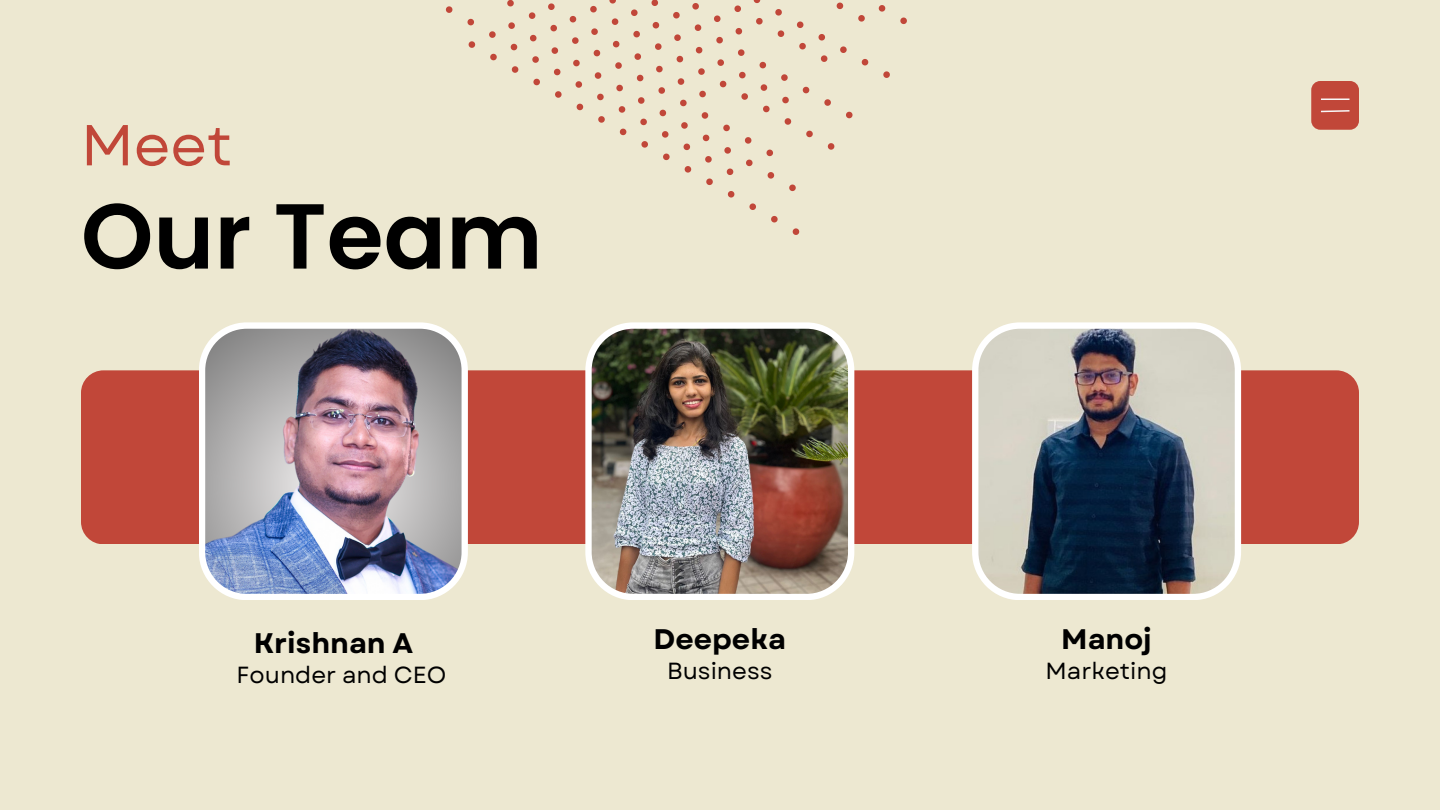
<style>
.page{position:relative;width:1440px;height:810px;background:#ede8d1}
.page>*{position:absolute;margin:0;border:0;box-sizing:border-box;transform-origin:0 0}
.t1{font:600 92.2px "Poppins";color:#000}
.t2{font:57.6px "Garet";color:#c14739}
.t3{font:700 28.3px "Garet";color:#000}
.t4{font:23.3px "Garet";color:#000}
</style>
<div class="page">
<div style="left:81px;top:370px;width:1278px;height:174px;background:#c14739;border-radius:22px"></div>
<div style="left:1311px;top:81px;width:48px;height:49px;background:#c14739;border-radius:9px"></div>
<svg style="left:1321px;top:99px;width:28px;height:1px"></svg>
<svg style="left:1321px;top:110px;width:29px;height:3px"></svg>
<svg style="left:445px;top:6px;width:8px;height:7px"></svg>
<svg style="left:467px;top:18px;width:7px;height:8px"></svg>
<svg style="left:489px;top:31px;width:7px;height:7px"></svg>
<svg style="left:510px;top:43px;width:8px;height:8px"></svg>
<svg style="left:532px;top:56px;width:7px;height:7px"></svg>
<svg style="left:554px;top:68px;width:7px;height:8px"></svg>
<svg style="left:575px;top:81px;width:8px;height:7px"></svg>
<svg style="left:597px;top:93px;width:7px;height:8px"></svg>
<svg style="left:618px;top:106px;width:8px;height:7px"></svg>
<svg style="left:640px;top:118px;width:7px;height:8px"></svg>
<svg style="left:662px;top:131px;width:7px;height:7px"></svg>
<svg style="left:683px;top:143px;width:8px;height:8px"></svg>
<svg style="left:705px;top:156px;width:7px;height:7px"></svg>
<svg style="left:726px;top:168px;width:8px;height:7px"></svg>
<svg style="left:468px;top:41px;width:8px;height:7px"></svg>
<svg style="left:490px;top:53px;width:7px;height:8px"></svg>
<svg style="left:511px;top:66px;width:8px;height:7px"></svg>
<svg style="left:533px;top:78px;width:7px;height:8px"></svg>
<svg style="left:555px;top:91px;width:7px;height:7px"></svg>
<svg style="left:576px;top:103px;width:8px;height:8px"></svg>
<svg style="left:598px;top:116px;width:7px;height:7px"></svg>
<svg style="left:619px;top:128px;width:8px;height:8px"></svg>
<svg style="left:641px;top:141px;width:7px;height:7px"></svg>
<svg style="left:663px;top:153px;width:7px;height:8px"></svg>
<svg style="left:684px;top:166px;width:8px;height:7px"></svg>
<svg style="left:706px;top:178px;width:7px;height:7px"></svg>
<svg style="left:727px;top:191px;width:8px;height:7px"></svg>
<svg style="left:749px;top:203px;width:7px;height:7px"></svg>
<svg style="left:771px;top:216px;width:7px;height:7px"></svg>
<svg style="left:792px;top:228px;width:8px;height:7px"></svg>
<svg style="left:507px;top:0;width:7px;height:7px"></svg>
<svg style="left:528px;top:12px;width:8px;height:7px"></svg>
<svg style="left:550px;top:24px;width:7px;height:8px"></svg>
<svg style="left:572px;top:37px;width:7px;height:7px"></svg>
<svg style="left:593px;top:49px;width:8px;height:8px"></svg>
<svg style="left:615px;top:62px;width:7px;height:7px"></svg>
<svg style="left:636px;top:74px;width:8px;height:8px"></svg>
<svg style="left:658px;top:87px;width:7px;height:7px"></svg>
<svg style="left:680px;top:99px;width:7px;height:8px"></svg>
<svg style="left:701px;top:112px;width:8px;height:7px"></svg>
<svg style="left:723px;top:124px;width:7px;height:8px"></svg>
<svg style="left:744px;top:137px;width:8px;height:7px"></svg>
<svg style="left:766px;top:149px;width:7px;height:8px"></svg>
<svg style="left:508px;top:22px;width:7px;height:7px"></svg>
<svg style="left:530px;top:34px;width:7px;height:8px"></svg>
<svg style="left:551px;top:47px;width:8px;height:7px"></svg>
<svg style="left:573px;top:59px;width:7px;height:8px"></svg>
<svg style="left:594px;top:72px;width:8px;height:7px"></svg>
<svg style="left:616px;top:84px;width:7px;height:8px"></svg>
<svg style="left:638px;top:97px;width:7px;height:7px"></svg>
<svg style="left:659px;top:109px;width:8px;height:8px"></svg>
<svg style="left:681px;top:122px;width:7px;height:7px"></svg>
<svg style="left:702px;top:134px;width:8px;height:8px"></svg>
<svg style="left:724px;top:147px;width:7px;height:7px"></svg>
<svg style="left:746px;top:159px;width:7px;height:8px"></svg>
<svg style="left:767px;top:172px;width:8px;height:7px"></svg>
<svg style="left:789px;top:184px;width:7px;height:8px"></svg>
<svg style="left:590px;top:5px;width:7px;height:8px"></svg>
<svg style="left:611px;top:18px;width:8px;height:7px"></svg>
<svg style="left:633px;top:30px;width:7px;height:8px"></svg>
<svg style="left:655px;top:43px;width:7px;height:7px"></svg>
<svg style="left:676px;top:55px;width:8px;height:8px"></svg>
<svg style="left:698px;top:68px;width:7px;height:7px"></svg>
<svg style="left:719px;top:80px;width:8px;height:8px"></svg>
<svg style="left:741px;top:93px;width:7px;height:7px"></svg>
<svg style="left:763px;top:105px;width:7px;height:8px"></svg>
<svg style="left:784px;top:118px;width:8px;height:7px"></svg>
<svg style="left:806px;top:130px;width:7px;height:8px"></svg>
<svg style="left:827px;top:143px;width:8px;height:7px"></svg>
<svg style="left:548px;top:3px;width:7px;height:7px"></svg>
<svg style="left:569px;top:16px;width:8px;height:7px"></svg>
<svg style="left:591px;top:28px;width:7px;height:7px"></svg>
<svg style="left:612px;top:40px;width:8px;height:8px"></svg>
<svg style="left:634px;top:53px;width:7px;height:7px"></svg>
<svg style="left:656px;top:65px;width:7px;height:8px"></svg>
<svg style="left:677px;top:78px;width:8px;height:7px"></svg>
<svg style="left:699px;top:90px;width:7px;height:8px"></svg>
<svg style="left:651px;top:0;width:7px;height:6px"></svg>
<svg style="left:673px;top:12px;width:7px;height:7px"></svg>
<svg style="left:694px;top:24px;width:8px;height:7px"></svg>
<svg style="left:716px;top:36px;width:7px;height:8px"></svg>
<svg style="left:738px;top:49px;width:7px;height:7px"></svg>
<svg style="left:759px;top:61px;width:8px;height:8px"></svg>
<svg style="left:781px;top:74px;width:7px;height:7px"></svg>
<svg style="left:802px;top:86px;width:8px;height:8px"></svg>
<svg style="left:824px;top:99px;width:7px;height:7px"></svg>
<svg style="left:846px;top:111px;width:7px;height:8px"></svg>
<svg style="left:609px;top:0;width:7px;height:4px"></svg>
<svg style="left:631px;top:9px;width:7px;height:7px"></svg>
<svg style="left:652px;top:22px;width:8px;height:7px"></svg>
<svg style="left:674px;top:34px;width:7px;height:7px"></svg>
<svg style="left:695px;top:46px;width:8px;height:8px"></svg>
<svg style="left:717px;top:59px;width:7px;height:7px"></svg>
<svg style="left:739px;top:71px;width:7px;height:8px"></svg>
<svg style="left:760px;top:84px;width:8px;height:7px"></svg>
<svg style="left:782px;top:96px;width:7px;height:8px"></svg>
<svg style="left:734px;top:5px;width:7px;height:7px"></svg>
<svg style="left:756px;top:18px;width:7px;height:7px"></svg>
<svg style="left:777px;top:30px;width:8px;height:7px"></svg>
<svg style="left:799px;top:42px;width:7px;height:8px"></svg>
<svg style="left:820px;top:55px;width:8px;height:7px"></svg>
<svg style="left:692px;top:3px;width:7px;height:7px"></svg>
<svg style="left:714px;top:15px;width:7px;height:7px"></svg>
<svg style="left:735px;top:28px;width:8px;height:7px"></svg>
<svg style="left:753px;top:0;width:8px;height:3px"></svg>
<svg style="left:775px;top:9px;width:7px;height:7px"></svg>
<svg style="left:797px;top:21px;width:7px;height:7px"></svg>
<svg style="left:818px;top:34px;width:7px;height:7px"></svg>
<svg style="left:840px;top:46px;width:7px;height:7px"></svg>
<svg style="left:861px;top:59px;width:8px;height:7px"></svg>
<svg style="left:883px;top:71px;width:7px;height:7px"></svg>
<svg style="left:878px;top:5px;width:8px;height:7px"></svg>
<svg style="left:900px;top:17px;width:7px;height:7px"></svg>
<svg style="left:836px;top:2px;width:8px;height:8px"></svg>
<svg style="left:858px;top:15px;width:7px;height:7px"></svg>
<svg style="left:972px;top:322px;width:269px;height:278px;background:#8b8f92"></svg>
<img style="left:585px;top:322px;width:269px;height:278px">
<img style="left:199px;top:322px;width:269px;height:278px">
<p class="t2" style="left:81px;top:104px;width:153px">Meet</p>
<p class="t1" style="left:81px;top:172px;width:463px">Our Team</p>
<p class="t3" style="left:254px;top:623px;width:161px">Krishnan A</p>
<h3 class="t3" style="left:654px;top:619px;width:134px">Deepeka</h3>
<p class="t3" style="left:1061px;top:619px;width:92px">Manoj</p>
<h3 class="t4" style="left:237px;top:658px;width:211px">Founder and CEO</h3>
<p class="t4" style="left:667px;top:654px;width:107px">Business</p>
<h3 class="t4" style="left:1046px;top:654px;width:123px">Marketing</h3>
</div>
